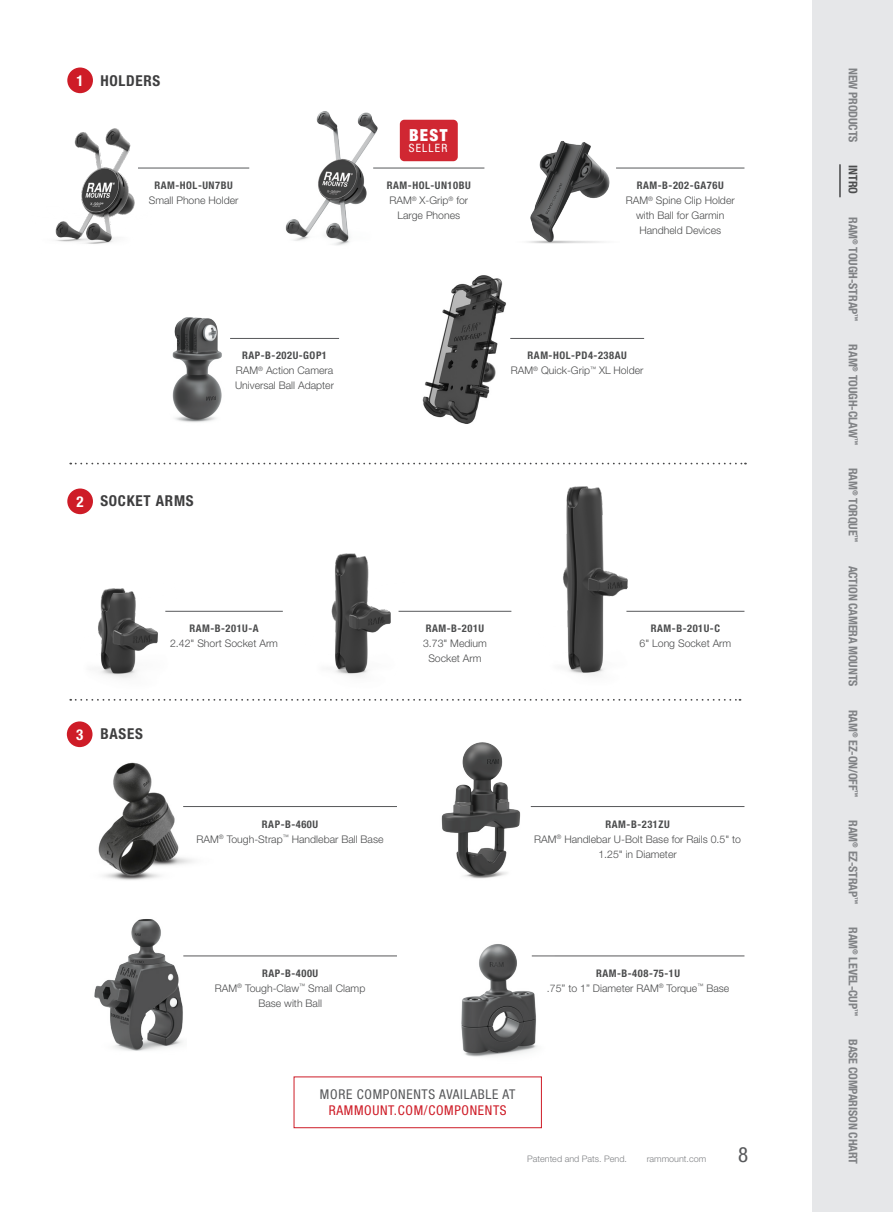
<style>
.page{position:relative;width:893px;height:1212px;background:#fff}
.page>*{position:absolute;margin:0;border:0;box-sizing:border-box;transform-origin:0 0}
.t1{font:condensed 21px "Helvetica Neue LT Std";color:#57585a}
.Main_Paragraph_Style{font:900 condensed 16.65px "Helvetica Neue LT Std";color:#fff}
.Subtitle_10_points_N{font:700 condensed 15px "Helvetica Neue LT Std";letter-spacing:.05em;color:#3e3e3f}
.Subtitle_10_points_c{font:700 condensed 15px "Helvetica Neue LT Std";color:#fff}
.Main_Paragraph_Style-2{font:condensed 13.5px/16.5px "Helvetica Neue LT Std";letter-spacing:.05em;color:#57585a;text-align:center}
.t2{font:700 condensed 12px "Helvetica Neue LT Std";letter-spacing:-.01em;color:#808285}
.t3{font:700 condensed 12px "Helvetica Neue LT Std";letter-spacing:-.005em;color:#4b4c4d}
.Main_Paragraph_Style-3{font:condensed 11.55px "Helvetica Neue LT Std";letter-spacing:.1em;color:#fff}
.Descriptions{font:300 10.5px/15px "Helvetica Neue LT Std";color:#4b4c4d;text-align:center}
.Part_Numbers_with_Li{font:700 condensed 10.5px "Helvetica Neue LT Std";letter-spacing:.05em;color:#4b4c4d}
.Part_Numbers_with_Li-2{font:300 10.5px/15px "Helvetica Neue LT Std";color:#4b4c4d;text-align:center}
.t4{font:300 9px "Helvetica Neue LT Std";color:#808285}
.s1{color:#ce1c27}
</style>
<div class="page">
<div style="left:812px;top:0;width:81px;height:1212px;background:#e6e7e9"></div>
<svg style="left:294px;top:1076px;width:248px;height:52px"></svg>
<div style="left:67px;top:488px;width:26px;height:26px;background:#ce1c27;border-radius:50%"></div>
<div style="left:67px;top:68px;width:26px;height:25px;background:#ce1c27;border-radius:50%"></div>
<div style="left:67px;top:721px;width:26px;height:26px;background:#ce1c27;border-radius:50%"></div>
<img style="left:55px;top:128px;width:98px;height:116px">
<hr style="left:138px;top:168px;width:111px;height:1px;background:#57585a">
<svg style="left:70px;top:463px;width:676px;height:1px"></svg>
<svg style="left:70px;top:699px;width:670px;height:2px"></svg>
<img style="left:69px;top:588px;width:111px;height:112px">
<hr style="left:165px;top:611px;width:118px;height:1px;background:#57585a">
<img style="left:305px;top:553px;width:100px;height:147px">
<hr style="left:399px;top:611px;width:112px;height:1px;background:#57585a">
<img style="left:563px;top:486px;width:64px;height:190px">
<hr style="left:626px;top:611px;width:118px;height:1px;background:#57585a">
<img style="left:98px;top:762px;width:95px;height:118px">
<hr style="left:183px;top:806px;width:214px;height:1px;background:#57585a">
<img style="left:285px;top:111px;width:94px;height:134px">
<hr style="left:373px;top:168px;width:111px;height:1px;background:#57585a">
<div style="left:400px;top:120px;width:58px;height:41px;background:#d02732;border-radius:4px"></div>
<img style="left:172px;top:317px;width:50px;height:106px">
<hr style="left:230px;top:338px;width:109px;height:1px;background:#57585a">
<img style="left:422px;top:275px;width:84px;height:149px">
<hr style="left:510px;top:338px;width:134px;height:1px;background:#57585a">
<img style="left:527px;top:141px;width:92px;height:103px">
<hr style="left:616px;top:168px;width:128px;height:1px;background:#57585a">
<img style="left:94px;top:919px;width:93px;height:132px">
<hr style="left:183px;top:956px;width:214px;height:1px;background:#57585a">
<img style="left:441px;top:742px;width:80px;height:137px">
<hr style="left:531px;top:806px;width:213px;height:1px;background:#57585a">
<hr style="left:532px;top:956px;width:212px;height:1px;background:#57585a">
<img style="left:461px;top:944px;width:94px;height:113px">
<hr style="left:839px;top:165px;width:2px;height:32px;background:#3e3e3f">
<p class="Subtitle_10_points_c" style="left:77px;top:71px;width:9px">1</p>
<p class="Subtitle_10_points_N" style="left:100px;top:71px;width:62px">HOLDERS</p>
<p class="Main_Paragraph_Style" style="left:409px;top:125px;width:40px">BEST</p>
<p class="Main_Paragraph_Style-3" style="left:409px;top:141px;width:40px">SELLER</p>
<p class="t2" style="left:860px;top:68px;width:76px;rotate:90deg">NEW PRODUCTS</p>
<p class="Part_Numbers_with_Li" style="left:154px;top:179px;width:80px">RAM-HOL-UN7BU</p>
<p class="Descriptions" style="left:149px;top:193px;width:91px">Small Phone Holder</p>
<p class="Part_Numbers_with_Li" style="left:387px;top:179px;width:85px">RAM-HOL-UN10BU</p>
<p class="Descriptions" style="left:389px;top:193px;width:80px">RAM<sup>®</sup> X-Grip<sup>®</sup> for<br>Large Phones</p>
<p class="Part_Numbers_with_Li" style="left:637px;top:179px;width:88px">RAM-B-202-GA76U</p>
<p class="Descriptions" style="left:626px;top:193px;width:110px">RAM<sup>®</sup> Spine Clip Holder with Ball for Garmin<br>Handheld Devices</p>
<p class="t3" style="left:860px;top:165px;width:30px;rotate:90deg">INTRO</p>
<p class="t2" style="left:860px;top:217px;width:105px;rotate:90deg">RAM<sup>®</sup> TOUGH-STRAP<sup>™</sup></p>
<p class="Subtitle_10_points_c" style="left:77px;top:492px;width:9px">2</p>
<p class="Subtitle_10_points_N" style="left:100px;top:491px;width:95px">SOCKET ARMS</p>
<p class="Part_Numbers_with_Li" style="left:242px;top:349px;width:86px">RAP-B-202U-GOP1</p>
<p class="Descriptions" style="left:235px;top:363px;width:100px;text-align:left">RAM<sup>®</sup> Action Camera<br>Universal Ball Adapter</p>
<p class="Part_Numbers_with_Li" style="left:528px;top:349px;width:101px">RAM-HOL-PD4-238AU</p>
<p class="Descriptions" style="left:511px;top:363px;width:134px">RAM<sup>®</sup> Quick-Grip<sup>™</sup> XL Holder</p>
<p class="Part_Numbers_with_Li" style="left:189px;top:622px;width:71px">RAM-B-201U-A</p>
<p class="Descriptions" style="left:170px;top:636px;width:109px">2.42" Short Socket Arm</p>
<p class="Subtitle_10_points_c" style="left:76px;top:725px;width:9px">3</p>
<p class="Subtitle_10_points_N" style="left:100px;top:724px;width:44px">BASES</p>
<p class="Part_Numbers_with_Li" style="left:262px;top:817px;width:58px">RAP-B-460U</p>
<p class="Descriptions" style="left:197px;top:831px;width:188px">RAM<sup>®</sup> Tough-Strap<sup>™</sup> Handlebar Ball Base</p>
<p class="Part_Numbers_with_Li" style="left:426px;top:622px;width:60px">RAM-B-201U</p>
<p class="Descriptions" style="left:423px;top:636px;width:65px">3.73" Medium<br>Socket Arm</p>
<p class="Part_Numbers_with_Li" style="left:651px;top:622px;width:71px">RAM-B-201U-C</p>
<p class="Descriptions" style="left:640px;top:636px;width:93px">6" Long Socket Arm</p>
<p class="Part_Numbers_with_Li" style="left:606px;top:817px;width:66px">RAM-B-231ZU</p>
<p class="Descriptions" style="left:534px;top:831px;width:208px">RAM<sup>®</sup> Handlebar U-Bolt Base for Rails 0.5" to<br>1.25" in Diameter</p>
<p class="Part_Numbers_with_Li" style="left:262px;top:967px;width:58px">RAP-B-400U</p>
<p class="Part_Numbers_with_Li-2" style="left:215px;top:980px;width:152px">RAM<sup>®</sup> Tough-Claw<sup>™</sup> Small Clamp<br>Base with Ball</p>
<p class="Part_Numbers_with_Li" style="left:596px;top:967px;width:86px">RAM-B-408-75-1U</p>
<p class="Descriptions" style="left:547px;top:980px;width:184px">.75” to 1” Diameter RAM<sup>®</sup> Torque<sup>™</sup> Base</p>
<p class="Main_Paragraph_Style-2" style="left:320px;top:1086px;width:197px">MORE COMPONENTS AVAILABLE AT<br><span class="s1">RAMMOUNT.COM/COMPONENTS</span></p>
<p class="t4" style="left:527px;top:1153px;width:101px">Patented and Pats. Pend.</p>
<p class="t4" style="left:647px;top:1153px;width:61px">rammount.com</p>
<h1 class="t1" style="left:738px;top:1142px;width:12px">8</h1>
<p class="t2" style="left:860px;top:344px;width:102px;rotate:90deg">RAM<sup>®</sup> TOUGH-CLAW<sup>™</sup></p>
<p class="t2" style="left:860px;top:468px;width:76px;rotate:90deg">RAM<sup>®</sup> TORQUE<sup>™</sup></p>
<p class="t2" style="left:860px;top:566px;width:122px;rotate:90deg">ACTION CAMERA MOUNTS</p>
<p class="t2" style="left:860px;top:710px;width:89px;rotate:90deg">RAM<sup>®</sup> EZ-ON/OFF<sup>™</sup></p>
<p class="t2" style="left:860px;top:820px;width:85px;rotate:90deg">RAM<sup>®</sup> EZ-STRAP<sup>™</sup></p>
<p class="t2" style="left:860px;top:927px;width:90px;rotate:90deg">RAM<sup>®</sup> LEVEL-CUP<sup>™</sup></p>
<p class="t2" style="left:860px;top:1039px;width:126px;rotate:90deg">BASE COMPARISON CHART</p>
</div>
